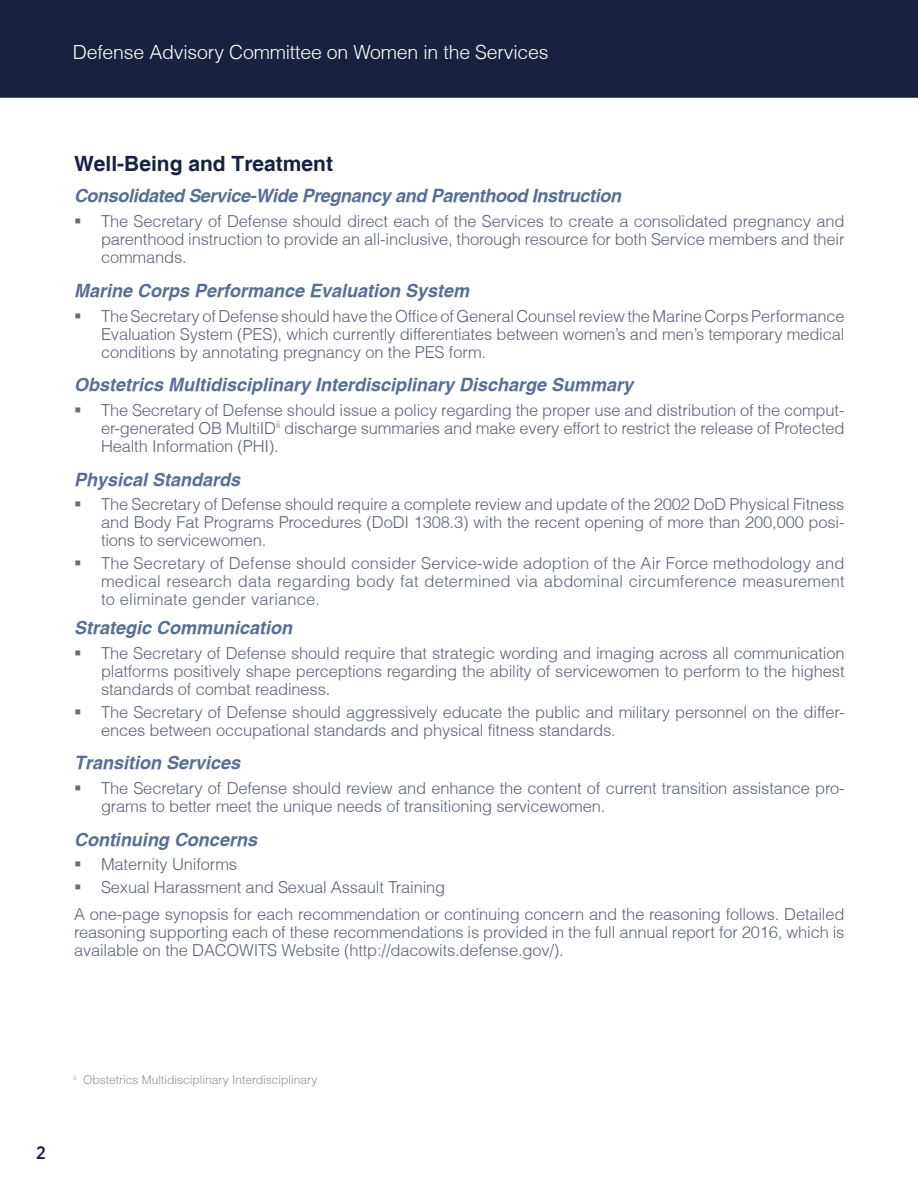
<style>
.page{position:relative;width:918px;height:1188px;background:#fff}
.page>*{position:absolute;margin:0;border:0;box-sizing:border-box;transform-origin:0 0}
.Head_3{font:700 21px "Helvetica";color:#172140}
.t1{font:300 19.5px "Helvetica";letter-spacing:-.01em;color:#fff}
.Head_4{font:italic 18px "Helvetica";color:#586e94}
.Head_4-2{font:italic 18px "Helvetica";letter-spacing:-.02em;color:#586e94}
.t2{font:500 18px "Gotham Narrow";color:#172140}
.Bullet_L1_last{font:300 16.5px/18px "Helvetica";letter-spacing:-.01em;color:#5d6479;text-align:justify}
.Bullet_L1{font:300 16.5px/18px "Helvetica";letter-spacing:-.01em;color:#5d6479;text-align:justify}
.Body{font:300 16.5px/18px "Helvetica";letter-spacing:-.01em;color:#5d6479;text-align:justify}
.Figure_Source{font:300 12px "Helvetica";color:#8f9194}
</style>
<div class="page">
<div style="left:0;top:0;width:918px;height:98px;background:#172140"></div>
<p class="t1" style="left:73px;top:40px;width:477px">Defense Advisory Committee on Women in the Services</p>
<p class="Head_3" style="left:74px;top:151px;width:261px">Well-Being and Treatment</p>
<p class="Head_4-2" style="left:74px;top:185px;width:549px">Consolidated Service-Wide Pregnancy and Parenthood Instruction</p>
<p class="Bullet_L1_last" style="left:101px;top:212px;width:745px">The Secretary of Defense should direct each of the Services to create a consolidated pregnancy and parenthood instruction to provide an all-inclusive, thorough resource for both Service members and their commands.</p>
<p class="Head_4" style="left:74px;top:280px;width:397px">Marine Corps Performance Evaluation System</p>
<p class="Bullet_L1_last" style="left:101px;top:307px;width:745px">The Secretary of Defense should have the Office of General Counsel review the Marine Corps Performance Evaluation System (PES), which currently differentiates between women’s and men’s temporary medical conditions by annotating pregnancy on the PES form.</p>
<p class="Head_4" style="left:74px;top:374px;width:561px">Obstetrics Multidisciplinary Interdisciplinary Discharge Summary</p>
<p class="Bullet_L1_last" style="left:101px;top:401px;width:745px">The Secretary of Defense should issue a policy regarding the proper use and distribution of the comput&shy;er-generated OB MultiID<sup>ii</sup> discharge summaries and make every effort to restrict the release of Protected Health Information (PHI).</p>
<p class="Head_4" style="left:74px;top:468px;width:168px">Physical Standards</p>
<p class="Bullet_L1" style="left:101px;top:495px;width:745px">The Secretary of Defense should require a complete review and update of the 2002 DoD Physical Fitness and Body Fat Programs Procedures (DoDI 1308.3) with the recent opening of more than 200,000 posi&shy;tions to servicewomen.</p>
<p class="Bullet_L1" style="left:101px;top:554px;width:745px">The Secretary of Defense should consider Service-wide adoption of the Air Force methodology and medical research data regarding body fat determined via abdominal circumference measurement to eliminate gender variance.</p>
<p class="Head_4" style="left:74px;top:617px;width:220px">Strategic Communication</p>
<p class="Bullet_L1" style="left:101px;top:644px;width:745px">The Secretary of Defense should require that strategic wording and imaging across all communication platforms positively shape perceptions regarding the ability of servicewomen to perform to the highest standards of combat readiness.</p>
<p class="Bullet_L1_last" style="left:101px;top:703px;width:745px">The Secretary of Defense should aggressively educate the public and military personnel on the differ&shy;ences between occupational standards and physical fitness standards.</p>
<p class="Head_4" style="left:74px;top:752px;width:168px">Transition Services</p>
<p class="Bullet_L1_last" style="left:101px;top:779px;width:745px">The Secretary of Defense should review and enhance the content of current transition assistance pro&shy;grams to better meet the unique needs of transitioning servicewomen.</p>
<p class="Head_4" style="left:74px;top:828px;width:185px">Continuing Concerns</p>
<p class="Bullet_L1" style="left:101px;top:855px;width:138px">Maternity Uniforms</p>
<p class="Bullet_L1_last" style="left:101px;top:878px;width:346px">Sexual Harassment and Sexual Assault Training</p>
<p class="Body" style="left:74px;top:905px;width:772px">A one-page synopsis for each recommendation or continuing concern and the reasoning follows. Detailed reasoning supporting each of these recommendations is provided in the full annual report for 2016, which is available on the DACOWITS Website (http://dacowits.defense.gov/).</p>
<p class="t2" style="left:36px;top:1142px;width:11px">2</p>
<p class="Figure_Source" style="left:74px;top:1072px;width:246px"><sup>ii</sup> Obstetrics Multidisciplinary Interdisciplinary</p>
</div>
